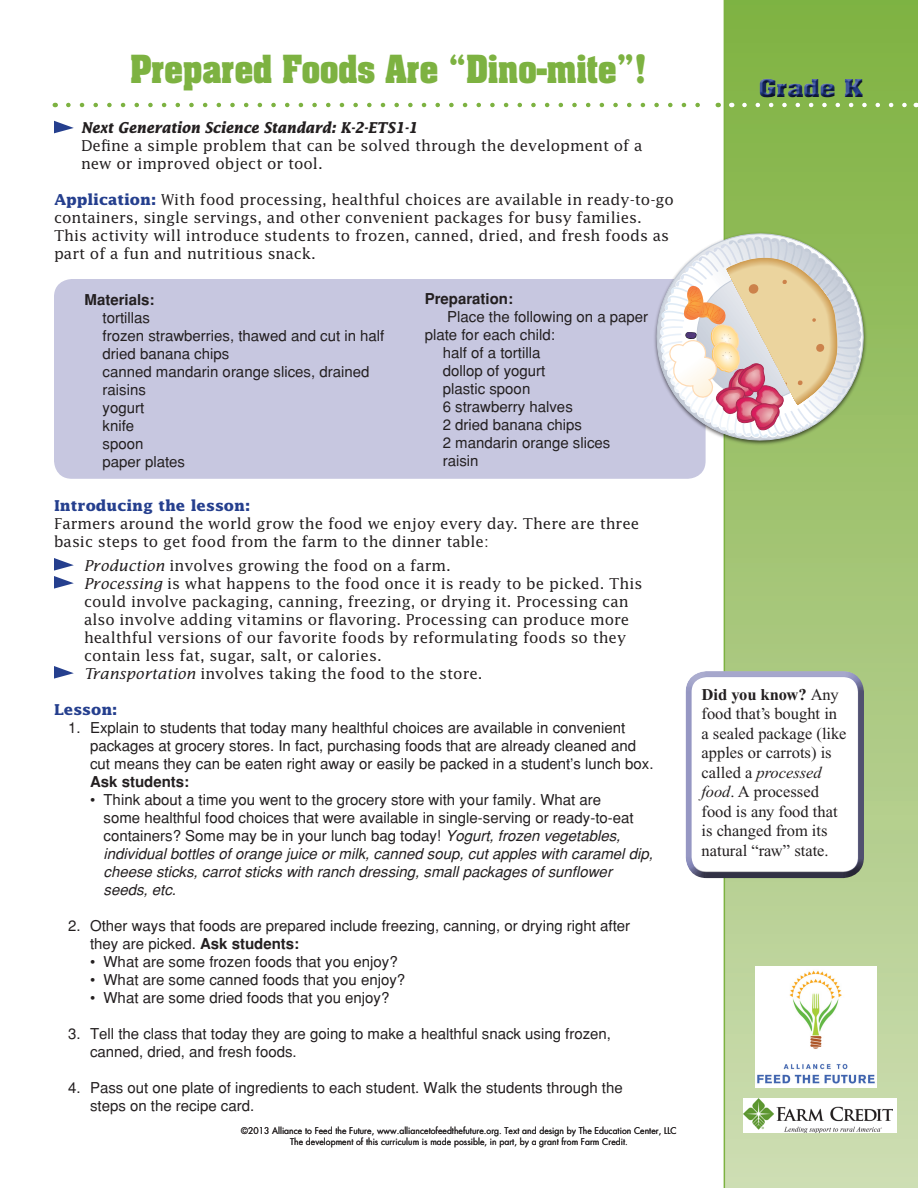
<style>
.page{position:relative;width:918px;height:1188px;background:#fff}
.page>*{position:absolute;margin:0;border:0;box-sizing:border-box;transform-origin:0 0}
.Body_Text{font:700 33px "Aachen";color:#7db241;scale:.9 1}
.t1{font:700 21px "Aachen";color:#253f8e;scale:1.2 1}
.Box_Text{font:16.5px/19.5px "Times New Roman";color:#231f20}
.Numbered_List{font:15px/18px "Helvetica";color:#231f20}
.Body_Text-2{font:15px/18px "Lucida";color:#231f20}
.Numbered_List-2{font:15px/18px "Lucida";color:#231f20}
.Body_Text-3{font:15px/18px "Helvetica";color:#231f20}
.Body_Text-4{font:italic 700 15px "Lucida";color:#231f20;scale:.9 1}
.Body_Text-5{font:700 15px "Lucida";color:#253f8e}
.Body_Text-6{font:700 15px "Helvetica";color:#231f20}
.t2{font:9px/10.8px "Futura";letter-spacing:.005em;color:#231f20;text-align:center;scale:.95 1}
.s1{font-weight:700;color:#253f8e}
.s2{font-style:italic}
.s3{font-weight:700}
</style>
<div class="page">
<svg style="left:724px;top:0;width:194px;height:1188px;background:#a6c77a"></svg>
<svg style="left:68px;top:103px;width:632px;height:4px"></svg>
<svg style="left:744px;top:103px;width:165px;height:4px"></svg>
<div style="left:743px;top:1098px;width:154px;height:35px;background:#fff"></div>
<img style="left:743px;top:1098px;width:150px;height:35px">
<img style="left:755px;top:966px;width:122px;height:122px">
<div style="left:752px;top:71px;width:118px;height:27px;background:#84b548"></div>
<svg style="left:752px;top:78px;width:118px;height:26px"></svg>
<div style="left:54px;top:279px;width:652px;height:200px;background:#c7c7e0;border-radius:18px"></div>
<svg style="left:685px;top:673px;width:179px;height:207px"></svg>
<svg style="left:54px;top:121px;width:20px;height:12px"></svg>
<svg style="left:54px;top:558px;width:20px;height:31px"></svg>
<svg style="left:54px;top:666px;width:20px;height:13px"></svg>
<img style="left:607px;top:187px;width:305px;height:305px">
<svg style="left:642px;top:219px;width:235px;height:236px"></svg>
<svg style="left:656px;top:233px;width:210px;height:209px"></svg>
<p class="Body_Text" style="left:130px;top:45px;width:576px">Prepared Foods Are “Dino-mite”!</p>
<p class="Body_Text-4" style="left:81px;top:119px;width:375px">Next Generation Science Standard: K-2-ETS1-1</p>
<p class="Body_Text-2" style="left:81px;top:137px;width:563px">Define a simple problem that can be solved through the development of a new or improved object or tool.</p>
<p class="Body_Text-2" style="left:54px;top:191px;width:622px"><span class="s1">Application:</span> With food processing, healthful choices are available in ready-to-go containers, single servings, and other convenient packages for busy families.<br>This activity will introduce students to frozen, canned, dried, and fresh foods as part of a fun and nutritious snack.</p>
<p class="Body_Text-6" style="left:85px;top:290px;width:72px">Materials:</p>
<p class="Body_Text-3" style="left:103px;top:308px;width:49px">tortillas</p>
<p class="Body_Text-3" style="left:103px;top:326px;width:283px">frozen strawberries, thawed and cut in half</p>
<p class="Body_Text-3" style="left:103px;top:344px;width:128px">dried banana chips</p>
<p class="Body_Text-3" style="left:103px;top:362px;width:268px">canned mandarin orange slices, drained</p>
<p class="Body_Text-3" style="left:103px;top:380px;width:45px">raisins</p>
<p class="Body_Text-3" style="left:103px;top:398px;width:43px">yogurt</p>
<p class="Body_Text-3" style="left:103px;top:416px;width:33px">knife</p>
<p class="Body_Text-3" style="left:103px;top:434px;width:42px">spoon</p>
<p class="Body_Text-3" style="left:103px;top:452px;width:84px">paper plates</p>
<p class="Body_Text-6" style="left:425px;top:290px;width:90px">Preparation:</p>
<p class="Body_Text-3" style="left:425px;top:308px;width:225px;text-indent:22px">Place the following on a paper plate for each child:</p>
<p class="Body_Text-3" style="left:443px;top:344px;width:99px">half of a tortilla</p>
<p class="Body_Text-3" style="left:443px;top:362px;width:104px">dollop of yogurt</p>
<p class="Body_Text-3" style="left:443px;top:380px;width:89px">plastic spoon</p>
<p class="Body_Text-3" style="left:443px;top:398px;width:132px">6 strawberry halves</p>
<p class="Body_Text-3" style="left:443px;top:416px;width:141px">2 dried banana chips</p>
<p class="Body_Text-3" style="left:443px;top:434px;width:169px">2 mandarin orange slices</p>
<p class="Body_Text-3" style="left:443px;top:452px;width:37px">raisin</p>
<p class="Body_Text-5" style="left:54px;top:496px;width:198px">Introducing the lesson:</p>
<p class="Body_Text-2" style="left:54px;top:514px;width:587px">Farmers around the world grow the food we enjoy every day. There are three basic steps to get food from the farm to the dinner table:</p>
<p class="Numbered_List-2" style="left:84px;top:556px;width:368px"><span class="s2">Production</span> involves growing the food on a farm.</p>
<p class="Numbered_List-2" style="left:84px;top:574px;width:560px"><span class="s2">Processing</span> is what happens to the food once it is ready to be picked. This could involve packaging, canning, freezing, or drying it. Processing can also involve adding vitamins or flavoring. Processing can produce more healthful versions of our favorite foods by reformulating foods so they contain less fat, sugar, salt, or calories.</p>
<p class="Numbered_List-2" style="left:84px;top:664px;width:400px"><span class="s2">Transportation</span> involves taking the food to the store.</p>
<p class="Body_Text-5" style="left:54px;top:700px;width:65px">Lesson:</p>
<p class="Numbered_List" style="left:90px;top:718px;width:565px;text-indent:-22px">1. Explain to students that today many healthful choices are available in convenient packages at grocery stores. In fact, purchasing foods that are already cleaned and cut means they can be eaten right away or easily be packed in a student’s lunch box.<br><span class="s3">Ask students:</span></p>
<p class="Numbered_List" style="left:104px;top:790px;width:551px;text-indent:-14px">• Think about a time you went to the grocery store with your family. What are<br>some healthful food choices that were available in single-serving or ready-to-eat containers? Some may be in your lunch bag today! <span class="s2">Yogurt, frozen vegetables, individual bottles of orange juice or milk, canned soup, cut apples with caramel dip, cheese sticks, carrot sticks with ranch dressing, small packages of sunflower seeds, etc.</span></p>
<p class="Numbered_List" style="left:90px;top:916px;width:542px;text-indent:-22px">2. Other ways that foods are prepared include freezing, canning, or drying right after they are picked. <span class="s3">Ask students:</span></p>
<p class="Numbered_List" style="left:90px;top:952px;width:309px">• What are some frozen foods that you enjoy?</p>
<p class="Numbered_List" style="left:90px;top:970px;width:317px">• What are some canned foods that you enjoy?</p>
<p class="Numbered_List" style="left:90px;top:988px;width:301px">• What are some dried foods that you enjoy?</p>
<p class="Numbered_List" style="left:90px;top:1024px;width:523px;text-indent:-22px">3. Tell the class that today they are going to make a healthful snack using frozen, canned, dried, and fresh foods.</p>
<p class="Numbered_List" style="left:90px;top:1078px;width:534px;text-indent:-22px">4. Pass out one plate of ingredients to each student. Walk the students through the steps on the recipe card.</p>
<p class="t2" style="left:241px;top:1126px;width:460px">©2013 Alliance to Feed the Future, www.alliancetofeedthefuture.org. Text and design by The Education Center, LLC<br>The development of this curriculum is made possible, in part, by a grant from Farm Credit.</p>
<h2 class="t1" style="left:759px;top:73px;width:88px">Grade K</h2>
<p class="Box_Text" style="left:702px;top:685px;width:147px"><span class="s3">Did you know?</span> Any food that’s bought in a sealed package (like apples or carrots) is called a <span class="s2">processed food</span>. A processed food is any food that is changed from its natural “raw” state.</p>
</div>
